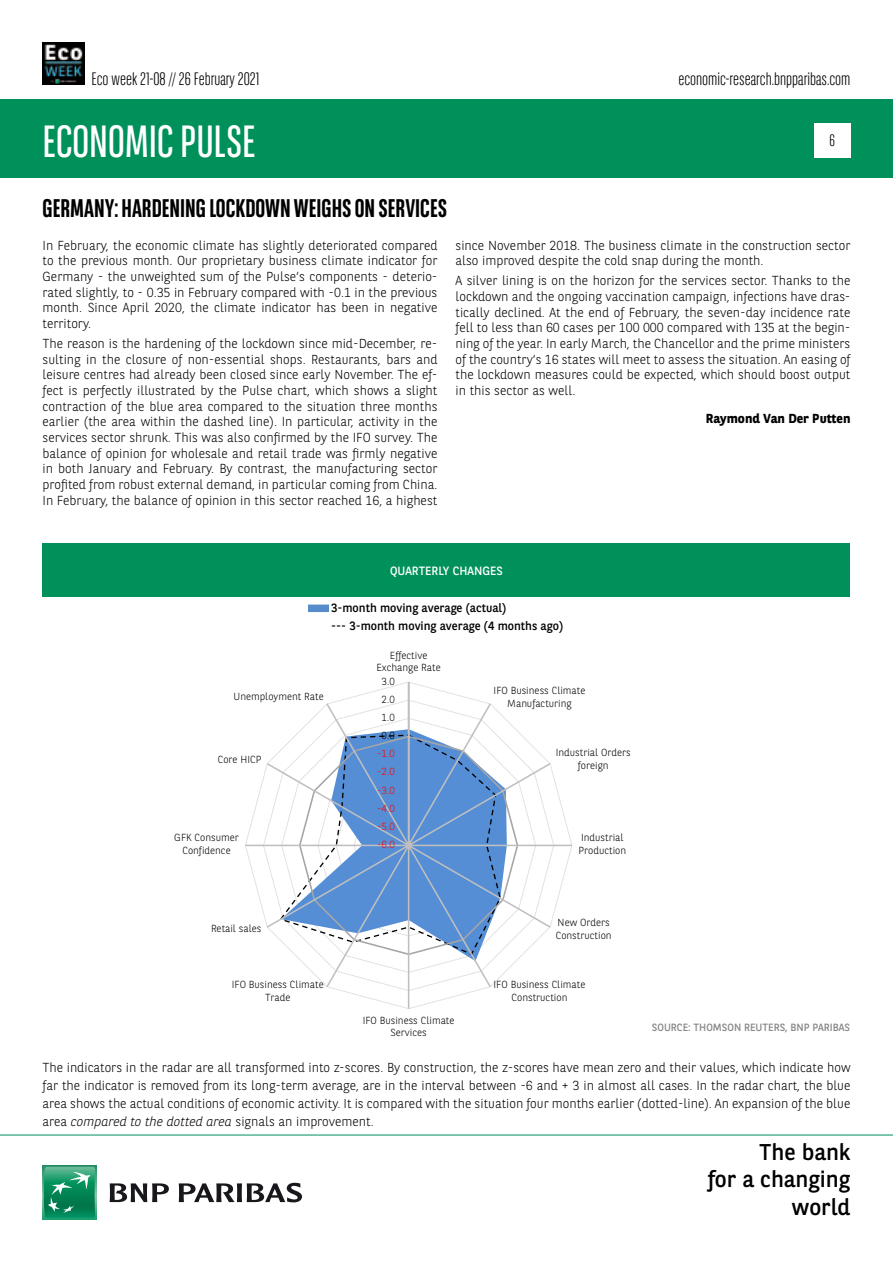
<style>
.page{position:relative;width:893px;height:1263px;background:#fff}
.page>*{position:absolute;margin:0;border:0;box-sizing:border-box;transform-origin:0 0}
.t1{font:45px "BNPP Sans Condensed";color:#fff}
.t2{font:700 25.5px "BNPP Sans Condensed";color:#000}
.t3{font:22.8px/27.3px "BNPP Sans";color:#000;text-align:right}
.t4{font:300 18px "BNPP Sans Condensed";color:#000}
.t5{font:300 16.5px "BNPP Sans Condensed";color:#000}
.t6{font:300 13.05px/15.6px "BNPP Sans";color:#000;text-align:justify}
.t7{font:700 13.05px "BNPP Sans";color:#000}
.t8{font:12px/18px "BNPP Sans";color:#000}
.t9{font:12px "BNPP Sans";color:#fff}
.t10{font:10.5px "BNPP Sans";color:#878787}
.t11{font:300 10.2px/12.3px "BNPP Sans";color:#000;text-align:center}
.t12{font:300 10.2px "BNPP Sans";color:#f00}
.s1{font-style:italic}
</style>
<div class="page">
<div style="left:1px;top:99px;width:892px;height:78px;background:#00915b"></div>
<svg style="left:43px;top:1166px;width:53px;height:53px"></svg>
<svg style="left:44px;top:1167px;width:51px;height:51px;background:#26996e"></svg>
<svg style="left:110px;top:1183px;width:59px;height:19px"></svg>
<svg style="left:179px;top:1183px;width:123px;height:19px"></svg>
<hr style="left:0;top:1135px;width:893px;height:1px;background:#00915b">
<div style="left:814px;top:123px;width:36px;height:34px;background:#fff"></div>
<img style="left:43px;top:43px;width:42px;height:42px">
<div style="left:308px;top:605px;width:21px;height:7px;background:#568cc9"></div>
<svg style="left:245px;top:681px;width:328px;height:328px"></svg>
<div style="left:43px;top:543px;width:807px;height:54px;background:#00915b"></div>
<h3 class="t4" style="left:91px;top:67px;width:169px">Eco week 21-08 // 26 February 2021</h3>
<h1 class="t1" style="left:43px;top:113px;width:215px">ECONOMIC PULSE</h1>
<h3 class="t4" style="left:678px;top:67px;width:174px">economic-research.bnpparibas.com</h3>
<p class="t5" style="left:829px;top:130px;width:7px">6</p>
<h2 class="t2" style="left:43px;top:193px;width:406px">GERMANY: HARDENING LOCKDOWN WEIGHS ON SERVICES</h2>
<p class="t6" style="left:43px;top:237px;width:396px">In February, the economic climate has slightly deteriorated compared to the previous month. Our proprietary business climate indicator for Germany - the unweighted sum of the Pulse’s components - deterio&shy;rated slightly, to - 0.35 in February compared with -0.1 in the previous month. Since April 2020, the climate indicator has been in negative territory.</p>
<p class="t6" style="left:43px;top:335px;width:396px">The reason is the hardening of the lockdown since mid-December, re&shy;sulting in the closure of non-essential shops. Restaurants, bars and leisure centres had already been closed since early November. The ef&shy;fect is perfectly illustrated by the Pulse chart, which shows a slight contraction of the blue area compared to the situation three months earlier (the area within the dashed line). In particular, activity in the services sector shrunk. This was also confirmed by the IFO survey. The balance of opinion for wholesale and retail trade was firmly negative in both January and February. By contrast, the manufacturing sector profited from robust external demand, in particular coming from China.<br>In February, the balance of opinion in this sector reached 16, a highest</p>
<p class="t6" style="left:455px;top:237px;width:396px">since November 2018. The business climate in the construction sector also improved despite the cold snap during the month.</p>
<p class="t6" style="left:455px;top:272px;width:396px">A silver lining is on the horizon for the services sector. Thanks to the lockdown and the ongoing vaccination campaign, infections have dras&shy;tically declined. At the end of February, the seven-day incidence rate fell to less than 60 cases per 100 000 compared with 135 at the begin&shy;ning of the year. In early March, the Chancellor and the prime ministers of the country’s 16 states will meet to assess the situation. An easing of the lockdown measures could be expected, which should boost output in this sector as well.</p>
<p class="t7" style="left:706px;top:410px;width:146px">Raymond Van Der Putten</p>
<p class="t9" style="left:390px;top:562px;width:114px">QUARTERLY CHANGES</p>
<p class="t8" style="left:331px;top:599px;width:233px">3-month moving average (actual)<br>--- 3-month moving average (4 months ago)</p>
<p class="t11" style="left:377px;top:648px;width:66px">Effective<br>Exchange Rate</p>
<p class="t11" style="left:234px;top:690px;width:92px">Unemployment Rate</p>
<p class="t11" style="left:218px;top:752px;width:45px">Core HICP</p>
<p class="t11" style="left:382px;top:674px;width:15px">3.0</p>
<p class="t11" style="left:382px;top:693px;width:15px">2.0</p>
<p class="t11" style="left:382px;top:711px;width:15px">1.0</p>
<p class="t11" style="left:382px;top:729px;width:15px">0.0</p>
<p class="t12" style="left:377px;top:747px;width:19px">-1.0</p>
<p class="t12" style="left:377px;top:765px;width:19px">-2.0</p>
<p class="t11" style="left:494px;top:684px;width:93px">IFO Business Climate<br>Manufacturing</p>
<p class="t11" style="left:556px;top:746px;width:76px">Industrial Orders foreign</p>
<p class="t12" style="left:377px;top:783px;width:19px">-3.0</p>
<p class="t12" style="left:377px;top:801px;width:19px">-4.0</p>
<p class="t12" style="left:377px;top:819px;width:19px">-5.0</p>
<p class="t11" style="left:174px;top:831px;width:66px">GFK Consumer<br>Confidence</p>
<p class="t12" style="left:377px;top:837px;width:19px">-6.0</p>
<p class="t11" style="left:578px;top:831px;width:49px;text-align:left">Industrial<br>Production</p>
<p class="t11" style="left:211px;top:922px;width:52px">Retail sales</p>
<p class="t11" style="left:556px;top:916px;width:57px;text-align:left">New Orders<br>Construction</p>
<p class="t11" style="left:232px;top:978px;width:93px">IFO Business Climate<br>Trade</p>
<p class="t11" style="left:494px;top:978px;width:93px">IFO Business Climate<br>Construction</p>
<p class="t11" style="left:363px;top:1014px;width:93px">IFO Business Climate<br>Services</p>
<p class="t10" style="left:652px;top:1020px;width:200px">SOURCE: THOMSON REUTERS, BNP PARIBAS</p>
<p class="t6" style="left:43px;top:1057px;width:810px;line-height:18px">The indicators in the radar are all transformed into z-scores. By construction, the z-scores have mean zero and their values, which indicate how far the indicator is removed from its long-term average, are in the interval between -6 and + 3 in almost all cases. In the radar chart, the blue area shows the actual conditions of economic activity. It is compared with the situation four months earlier (dotted-line). An expansion of the blue area <span class="s1">compared to the dotted area</span> signals an improvement.</p>
<h3 class="t3" style="left:708px;top:1137px;width:144px">The bank<br>for a changing world</h3>
</div>
